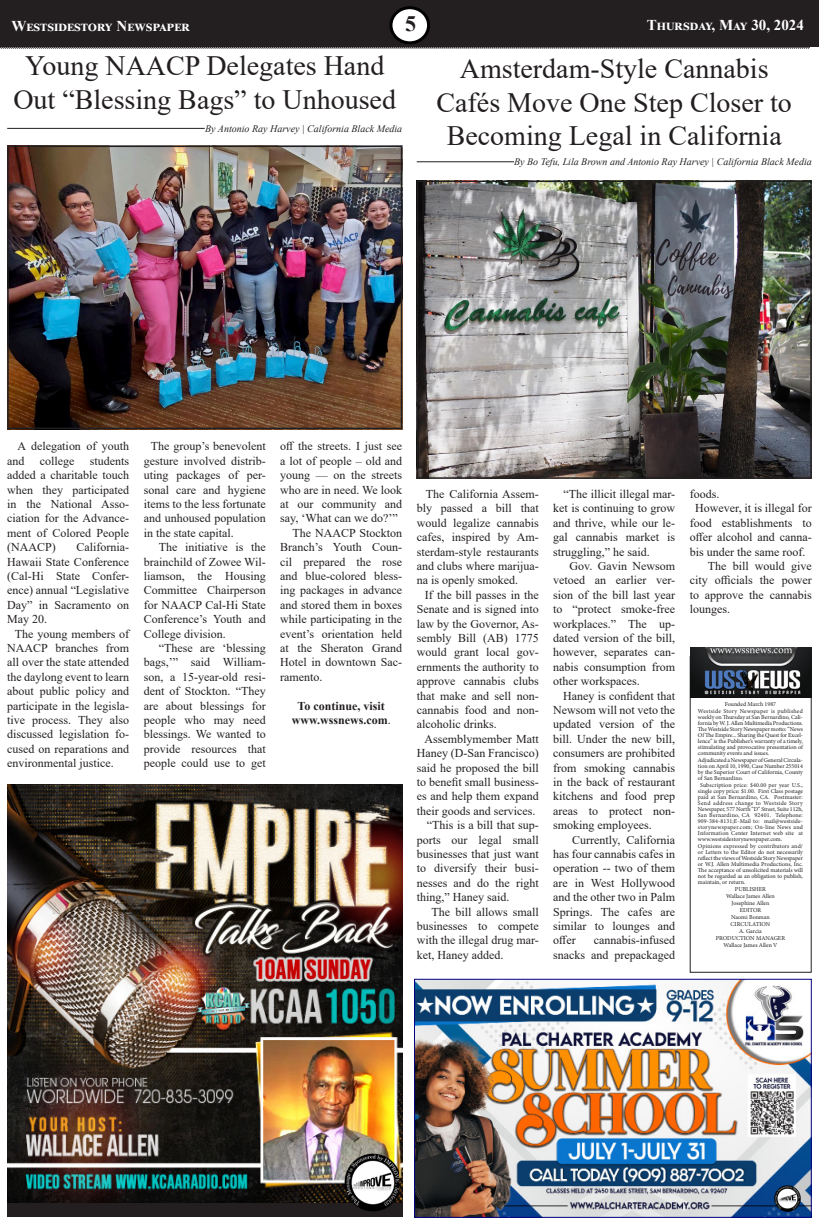
<style>
.page{position:relative;width:819px;height:1224px;background:#fff}
.page>*{position:absolute;margin:0;border:0;box-sizing:border-box;transform-origin:0 0}
.t1{font:28px/33.6px "Times New Roman";color:#231f20;text-align:center}
.t2{font:700 22px "Times New Roman";color:#231f20}
.t3{font:700 15px "Times New Roman";color:#fff}
.t4{font:12px/14.4px "Times New Roman";color:#231f20;text-align:justify}
.t5{font:700 12px "Times New Roman";color:#231f20}
.t6{font:italic 10px "Times New Roman";color:#231f20}
.t7{font:6px/6px "Minion Pro";color:#231f20;text-align:justify}
.s1{font-weight:400}
</style>
<div class="page">
<div style="left:0;top:0;width:819px;height:46px;background:#231f20"></div>
<svg style="left:0;top:44px;width:813px;height:5px"></svg>
<div style="left:391px;top:8px;width:38px;height:35px;background:#fff;border-radius:50%"></div>
<div style="left:389px;top:6px;width:41px;height:38px;border:3px solid #000;border-radius:50%"></div>
<img style="left:690px;top:647px;width:122px;height:51px">
<img style="left:416px;top:981px;width:394px;height:235px">
<div style="left:414px;top:979px;width:398px;height:239px;border:1px solid #000080"></div>
<img style="left:773px;top:1185px;width:28px;height:26px">
<div style="left:7px;top:785px;width:395px;height:432px;background:#231f20"></div>
<img style="left:7px;top:785px;width:395px;height:417px">
<img style="left:342px;top:1154px;width:57px;height:57px">
<hr style="left:7px;top:128px;width:198px;height:1px;background:#231f20">
<hr style="left:417px;top:161px;width:97px;height:1px;background:#231f20">
<img style="left:10px;top:149px;width:389px;height:277px">
<div style="left:7px;top:146px;width:395px;height:283px;border:2px solid #231f20"></div>
<img style="left:420px;top:184px;width:389px;height:292px">
<div style="left:417px;top:181px;width:395px;height:298px;border:2px solid #231f20"></div>
<p class="t3" style="left:11px;top:15px;width:180px">Westsidestory Newspaper</p>
<h2 class="t2" style="left:405px;top:8px;width:12px">5</h2>
<p class="t3" style="left:647px;top:14px;width:158px">Thursday, May 30, 2024</p>
<p class="t1" style="left:13px;top:48px;width:384px">Young NAACP Delegates Hand<br>Out “Blessing Bags” to Unhoused</p>
<p class="t6" style="left:205px;top:122px;width:199px">By Antonio Ray Harvey | California Black Media</p>
<p class="t1" style="left:460px;top:51px;width:310px">Amsterdam-Style Cannabis</p>
<p class="t1" style="left:437px;top:84px;width:357px">Cafés Move One Step Closer to<br>Becoming Legal in California</p>
<p class="t6" style="left:514px;top:155px;width:299px">By Bo Tefu, Lila Brown and Antonio Ray Harvey | California Black Media</p>
<p class="t4" style="left:7px;top:439px;width:124px;text-indent:10px">A delegation of youth and</p>
<p class="t4" style="left:7px;top:453px;width:124px;text-indent:83px">students added a charitable touch when they participated in the National Asso&shy;ciation for the Advance&shy;ment of Colored People (NAACP)</p>
<p class="t4" style="left:40px;top:453px;width:36px">college</p>
<p class="t4" style="left:7px;top:540px;width:124px;text-indent:69px">California-Hawaii State Conference (Cal-Hi State Confer&shy;ence) annual “Legislative Day” in Sacramento on May 20.</p>
<p class="t4" style="left:7px;top:626px;width:124px;text-indent:8px">The young members of NAACP branches from all over the state attended the daylong event to learn about public policy and participate in the legisla&shy;tive process. They also discussed legislation fo&shy;cused on reparations and environmental justice.</p>
<p class="t4" style="left:144px;top:439px;width:124px;text-indent:7px">The group’s benevolent gesture involved distrib&shy;uting packages of per&shy;sonal care and hygiene items to the less fortunate and unhoused population in the state capital.</p>
<p class="t4" style="left:144px;top:540px;width:124px;text-indent:15px">The initiative is the brainchild of Zowee Wil&shy;liamson, the Housing Committee Chairperson for NAACP Cal-Hi State Conference’s Youth and College division.</p>
<p class="t4" style="left:144px;top:640px;width:124px;text-indent:15px">“These are ‘blessing bags,’” said William&shy;son, a 15-year-old resi&shy;dent of Stockton. “They are about blessings for people who may need blessings. We wanted to provide resources that people could use to get</p>
<p class="t4" style="left:280px;top:439px;width:124px">off the streets. I just see a lot of people – old and young — on the streets who are in need. We look at our community and say, ‘What can we do?’”</p>
<p class="t4" style="left:280px;top:525px;width:124px;text-indent:12px">The NAACP Stockton Branch’s Youth Coun&shy;cil prepared the rose and blue-colored bless&shy;ing packages in advance and stored them in boxes while participating in the event’s orientation held at the Sheraton Grand Hotel in downtown Sac&shy;ramento.</p>
<p class="t5" style="left:298px;top:697px;width:89px">To continue, visit</p>
<p class="t5" style="left:292px;top:711px;width:100px">www.wssnews.com<span class="s1">.</span></p>
<p class="t4" style="left:417px;top:486px;width:124px;text-indent:9px">The California Assem&shy;bly passed a bill that would legalize cannabis cafes, inspired by Am&shy;sterdam-style restaurants and clubs where marijua&shy;na is openly smoked.</p>
<p class="t4" style="left:417px;top:587px;width:124px;text-indent:8px">If the bill passes in the Senate and is signed into law by the Governor, As&shy;sembly Bill (AB) 1775 would grant local gov&shy;ernments the authority to approve cannabis clubs that make and sell non&shy;cannabis food and non&shy;alcoholic drinks.</p>
<p class="t4" style="left:417px;top:731px;width:124px;text-indent:8px">Assemblymember Matt Haney (D-San Francisco) said he proposed the bill to benefit small business&shy;es and help them expand their goods and services.</p>
<p class="t4" style="left:417px;top:818px;width:124px;text-indent:10px">“This is a bill that sup&shy;ports our legal small businesses that just want to diversify their busi&shy;nesses and do the right thing,” Haney said.</p>
<p class="t4" style="left:417px;top:904px;width:124px;text-indent:15px">The bill allows small businesses to compete with the illegal drug mar&shy;ket, Haney added.</p>
<p class="t4" style="left:553px;top:486px;width:124px;text-indent:10px">“The illicit illegal mar&shy;ket is continuing to grow and thrive, while our le&shy;gal cannabis market is struggling,” he said.</p>
<p class="t4" style="left:553px;top:558px;width:124px;text-indent:16px">Gov. Gavin Newsom vetoed an earlier ver&shy;sion of the bill last year to “protect smoke-free workplaces.” The up&shy;dated version of the bill, however, separates can&shy;nabis consumption from other workspaces.</p>
<p class="t4" style="left:553px;top:688px;width:124px;text-indent:10px">Haney is confident that Newsom will not veto the updated version of the bill. Under the new bill, consumers are prohibited from smoking cannabis in the back of restaurant kitchens and food prep areas to protect non&shy;smoking employees.</p>
<p class="t4" style="left:553px;top:832px;width:124px;text-indent:19px">Currently, California has four cannabis cafes in operation -- two of them are in West Hollywood and the other two in Palm Springs. The cafes are similar to lounges and offer</p>
<p class="t4" style="left:553px;top:933px;width:124px;text-align:right">cannabis-infused<br>snacks and prepackaged</p>
<p class="t4" style="left:690px;top:486px;width:31px">foods.</p>
<p class="t4" style="left:690px;top:501px;width:124px;text-align:center">However, it is illegal for food establishments to offer alcohol and canna&shy;bis under the same roof.</p>
<p class="t4" style="left:690px;top:558px;width:124px;text-indent:18px">The bill would give city officials the power to approve the cannabis lounges.</p>
<p class="t7" style="left:725px;top:701px;width:53px">Founded March 1987</p>
<p class="t7" style="left:698px;top:708px;width:107px">Westside Story Newspaper is published weekly on Thursday at San Bernardino, Cali&shy;fornia by W. J. Allen Multimedia Productions.<br>The Westside Story Newspaper motto: “News Of The Empire... Sharing the Quest for Excel&shy;lence” is the Publisher’s warranty of a timely, stimulating and provocative presentation of community events and issues.</p>
<p class="t7" style="left:698px;top:757px;width:107px">Adjudicated a Newspaper of General Circula&shy;tion on April 10, 1990, Case Number 255014 by the Superior Court of California, County of San Bernardino.</p>
<p class="t7" style="left:698px;top:782px;width:107px;text-indent:2px">Subscription price: $40.00 per year U.S., single copy price: $1.00. First Class postage paid at San Bernardino, CA. Postmaster:<br>Send address change to Westside Story Newspaper, 577 North “D” Street, Suite 112h, San Bernardino, CA 92401. Telephone:<br>909-384-8131;E-Mail to: mail@westside&shy;storynewspaper.com; On-line News and Information Center Internet web site at www.westsidestorynewspaper.com.</p>
<p class="t7" style="left:698px;top:843px;width:107px">Opinions expressed by contributors and/ or Letters to the Editor do not necessarily reflect the views of Westside Story Newspaper or W.J. Allen Multimedia Productions, Inc.<br>The acceptance of unsolicited materials will not be regarded as an obligation to publish, maintain, or return.</p>
<p class="t7" style="left:735px;top:886px;width:33px">PUBLISHER</p>
<p class="t7" style="left:726px;top:893px;width:50px">Wallace James Allen</p>
<p class="t7" style="left:732px;top:900px;width:39px">Josephine Allen</p>
<p class="t7" style="left:740px;top:907px;width:23px">EDITOR</p>
<p class="t7" style="left:731px;top:914px;width:40px">Naomi Bonman</p>
<p class="t7" style="left:731px;top:921px;width:41px">CIRCULATION</p>
<p class="t7" style="left:739px;top:928px;width:24px">A. Garcia</p>
<p class="t7" style="left:716px;top:935px;width:71px">PRODUCTION MANAGER</p>
<p class="t7" style="left:723px;top:942px;width:56px">Wallace James Allen V</p>
</div>
